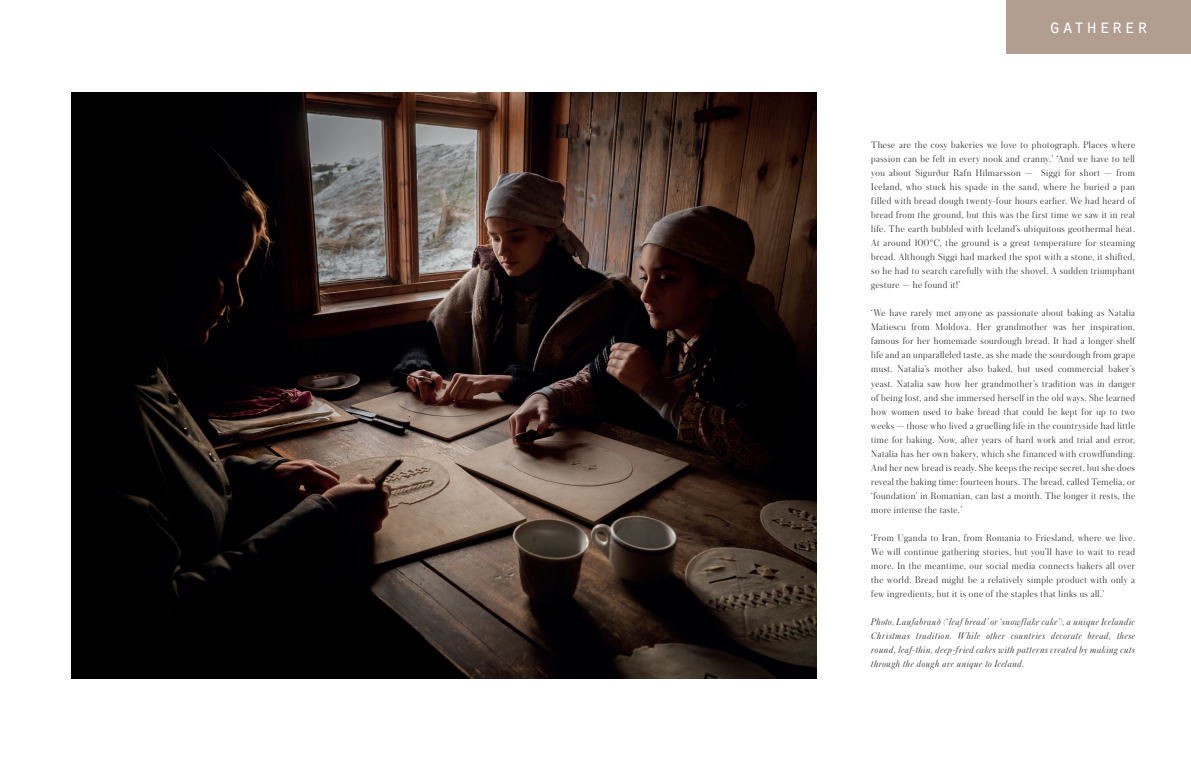
<style>
.page{position:relative;width:1191px;height:766px;background:#fff}
.page>*{position:absolute;margin:0;border:0;box-sizing:border-box;transform-origin:0 0}
.t1{font:20px "Orator Std";letter-spacing:.035em;color:#fff}
.t2{font:300 10px/14px "Austin";letter-spacing:.05em;color:#231f20;text-align:justify}
.t3{font:italic 300 10px/14px "Austin";letter-spacing:.05em;color:#231f20;text-align:justify}
</style>
<div class="page">
<img style="left:71px;top:93px;width:745px;height:584px">
<div style="left:1006px;top:0;width:185px;height:54px;background:#b19e90"></div>
<h1 class="t1" style="left:1048px;top:12px;width:101px">gatherer</h1>
<p class="t2" style="left:871px;top:138px;width:265px">These are the cosy bakeries we love to photograph. Places where passion can be felt in every nook and cranny.’ ‘And we have to tell you about Sigurður Rafn Hilmarsson — Siggi for short — from Iceland, who stuck his spade in the sand, where he buried a pan filled with bread dough twenty-four hours earlier. We had heard of bread from the ground, but this was the first time we saw it in real life. The earth bubbled with Iceland’s ubiquitous geothermal heat.<br>At around 100°C, the ground is a great temperature for steaming bread. Although Siggi had marked the spot with a stone, it shifted, so he had to search carefully with the shovel. A sudden triumphant gesture — he found it!’</p>
<p class="t2" style="left:871px;top:306px;width:265px">‘We have rarely met anyone as passionate about baking as Natalia Matiescu from Moldova. Her grandmother was her inspiration, famous for her homemade sourdough bread. It had a longer shelf life and an unparalleled taste, as she made the sourdough from grape must. Natalia’s mother also baked, but used commercial baker’s yeast. Natalia saw how her grandmother’s tradition was in danger of being lost, and she immersed herself in the old ways. She learned how women used to bake bread that could be kept for up to two weeks — those who lived a gruelling life in the countryside had little time for baking. Now, after years of hard work and trial and error, Natalia has her own bakery, which she financed with crowdfunding.<br>And her new bread is ready. She keeps the recipe secret, but she does reveal the baking time: fourteen hours. The bread, called Temelia, or ‘foundation’ in Romanian, can last a month. The longer it rests, the more intense the taste.’</p>
<p class="t2" style="left:871px;top:530px;width:265px">‘From Uganda to Iran, from Romania to Friesland, where we live.<br>We will continue gathering stories, but you’ll have to wait to read more. In the meantime, our social media connects bakers all over the world. Bread might be a relatively simple product with only a few ingredients, but it is one of the staples that links us all.’</p>
<p class="t3" style="left:871px;top:614px;width:265px">Photo. Laufabrauð (‘leaf bread’ or ‘snowflake cake’), a unique Icelandic Christmas tradition. While other countries decorate bread, these round, leaf-thin, deep-fried cakes with patterns created by making cuts through the dough are unique to Iceland.⠀</p>
</div>
